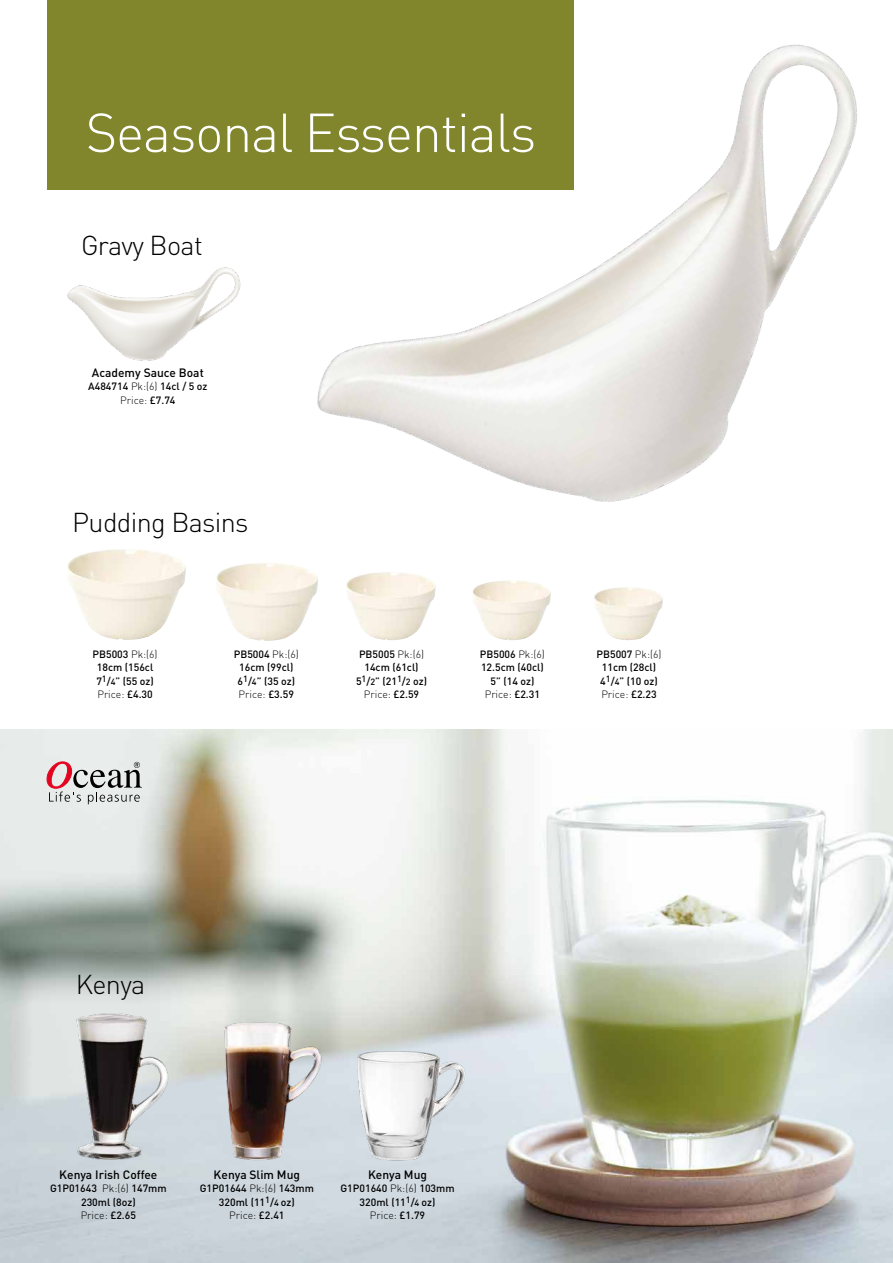
<style>
.page{position:relative;width:893px;height:1263px;background:#fff}
.page>*{position:absolute;margin:0;border:0;box-sizing:border-box;transform-origin:0 0}
.t1{font:300 54px "DIN";letter-spacing:-.025em;color:#fff}
.t2{font:300 27px "DIN";letter-spacing:-.025em;color:#000}
.t3{font:500 12px "DIN";color:#000}
.t4{font:500 10.5px/13.5px "DIN";color:#000;text-align:center}
.s1{font-weight:300}
.s2{font-size:9px}
</style>
<div class="page">
<img style="left:67px;top:267px;width:162px;height:94px">
<img style="left:229px;top:44px;width:628px;height:458px">
<img style="left:68px;top:549px;width:118px;height:91px">
<img style="left:0;top:729px;width:893px;height:534px">
<img style="left:65px;top:1003px;width:113px;height:173px">
<img style="left:211px;top:1010px;width:113px;height:166px">
<img style="left:348px;top:1041px;width:124px;height:139px">
<img style="left:216px;top:563px;width:102px;height:78px">
<img style="left:346px;top:572px;width:90px;height:68px">
<img style="left:473px;top:580px;width:78px;height:60px">
<img style="left:594px;top:587px;width:69px;height:53px">
<div style="left:47px;top:0;width:527px;height:189px;background:#81862d"></div>
<svg style="left:47px;top:762px;width:95px;height:42px;background:#c3b6b8"></svg>
<h1 class="t1" style="left:86px;top:99px;width:452px">Seasonal Essentials</h1>
<h2 class="t2" style="left:81px;top:228px;width:123px">Gravy Boat</h2>
<p class="t3" style="left:92px;top:365px;width:113px">Academy Sauce Boat</p>
<p class="t4" style="left:88px;top:379px;width:121px">A484714 <span class="s1">Pk:(6)</span> 14cl / 5 oz<br><span class="s1">Price:</span> £7.74</p>
<h2 class="t2" style="left:72px;top:506px;width:178px">Pudding Basins</h2>
<p class="t4" style="left:93px;top:647px;width:67px">PB5003 <span class="s1">Pk:(6)<br></span>18cm (156cl<br>7<sup>1</sup>/<span class="s2">4</span>” (55 oz)<br><span class="s1">Price:</span> £4.30</p>
<p class="t4" style="left:234px;top:647px;width:67px">PB5004 <span class="s1">Pk:(6)<br></span>16cm (99cl)<br>6<sup>1</sup>/<span class="s2">4</span>” (35 oz)<br><span class="s1">Price:</span> £3.59</p>
<p class="t4" style="left:356px;top:647px;width:73px">PB5005 <span class="s1">Pk:(6)<br></span>14cm (61cl)<br>5<sup>1</sup>/<span class="s2">2</span>” (21<sup>1</sup>/<span class="s2">2</span> oz)<br><span class="s1">Price:</span> £2.59</p>
<p class="t4" style="left:480px;top:647px;width:67px">PB5006 <span class="s1">Pk:(6)<br></span>12.5cm (40cl)<br>5” (14 oz)<br><span class="s1">Price:</span> £2.31</p>
<p class="t4" style="left:596px;top:647px;width:67px">PB5007 <span class="s1">Pk:(6)<br></span>11cm (28cl)<br>4<sup>1</sup>/<span class="s2">4</span>” (10 oz)<br><span class="s1">Price:</span> £2.23</p>
<h2 class="t2" style="left:76px;top:967px;width:71px">Kenya</h2>
<p class="t3" style="left:59px;top:1166px;width:100px">Kenya Irish Coffee</p>
<p class="t4" style="left:50px;top:1181px;width:118px">G1P01643 <span class="s1">Pk:(6)</span> 147mm<br>230ml (8oz)<br><span class="s1">Price:</span> £2.65</p>
<p class="t3" style="left:214px;top:1166px;width:88px">Kenya Slim Mug</p>
<p class="t4" style="left:200px;top:1181px;width:116px">G1P01644 <span class="s1">Pk:(6)</span> 143mm<br>320ml (11<sup>1</sup>/<span class="s2">4</span> oz)<br><span class="s1">Price:</span> £2.41</p>
<p class="t3" style="left:368px;top:1166px;width:61px">Kenya Mug</p>
<p class="t4" style="left:340px;top:1181px;width:116px">G1P01640 <span class="s1">Pk:(6)</span> 103mm<br>320ml (11<sup>1</sup>/<span class="s2">4</span> oz)<br><span class="s1">Price:</span> £1.79</p>
</div>
